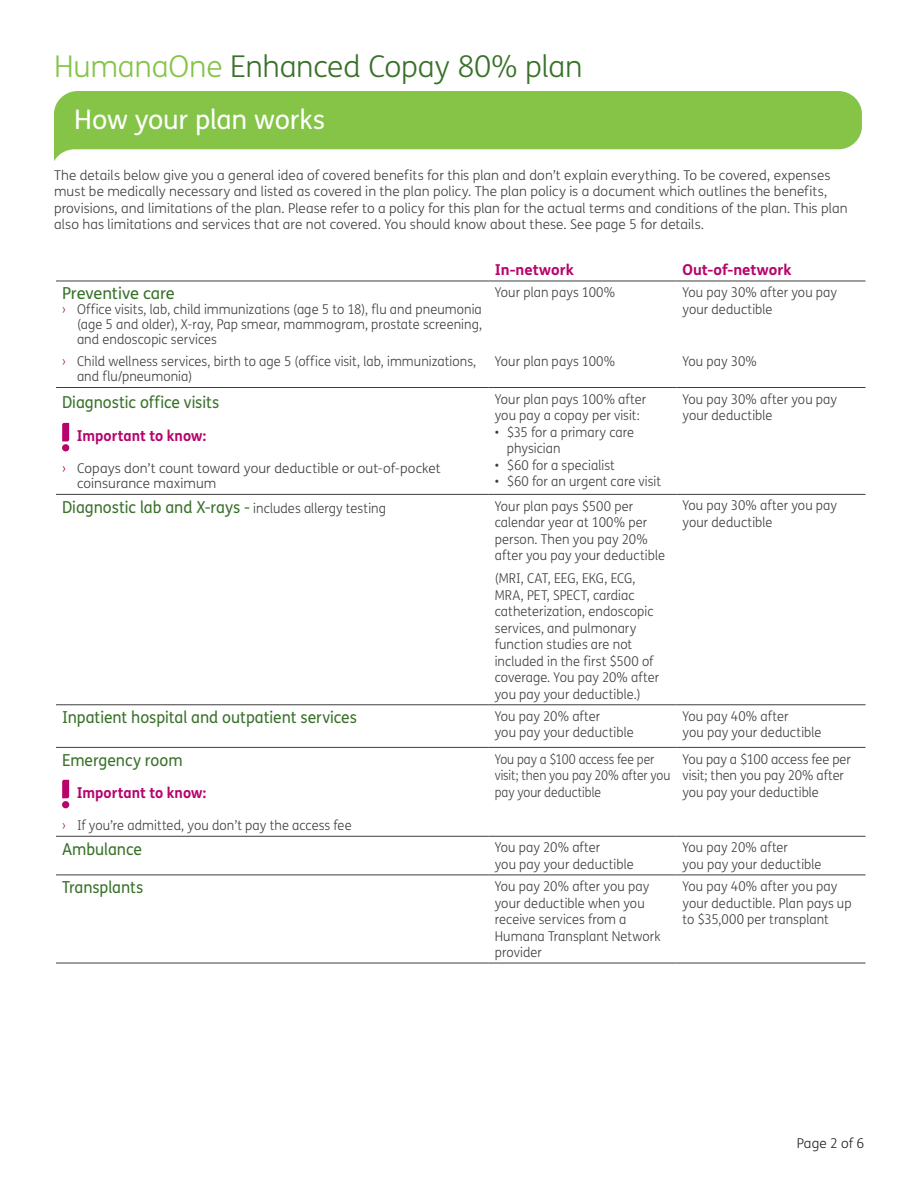
<style>
.page{position:relative;width:918px;height:1188px;background:#fff}
.page>*{position:absolute;margin:0;border:0;box-sizing:border-box;transform-origin:0 0}
.t1{font:300 30px "FS Humana";letter-spacing:-.01em;color:#387129}
.t2{font:27px "FS Humana";letter-spacing:-.01em;color:#fff}
.t3{font:16.5px "FS Humana";letter-spacing:-.005em;color:#387129;scale:.95 1}
.t4{font:16.5px "FS Humana";letter-spacing:-.005em;color:#387129}
.t5{font:700 15px "FS Humana";color:#b7046c;scale:.95 1}
.t6{font:700 15px "FS Humana";color:#b7046c}
.t7{font:300 13.5px/16.5px "FS Humana";letter-spacing:.005em;color:#3e3e3f;scale:.95 1}
.t8{font:300 13.5px/16.5px "FS Humana";letter-spacing:.005em;color:#3e3e3f}
.t9{font:300 13.5px/16.5px "FS Humana";letter-spacing:.005em;color:#3e3e3f;scale:.9 1}
.t10{font:300 13.5px "FS Humana";letter-spacing:.005em;color:#231f20}
.s1{color:#85c447}
.s2{color:#b7046c}
.s3{font-weight:300;font-size:13.5px;color:#3e3e3f}
</style>
<div class="page">
<svg style="left:54px;top:91px;width:808px;height:70px;fill:#85c447"></svg>
<hr style="left:56px;top:704px;width:433px;height:1px;background:#3e3e3f">
<hr style="left:489px;top:704px;width:187px;height:1px;background:#3e3e3f">
<hr style="left:676px;top:704px;width:189px;height:1px;background:#3e3e3f">
<hr style="left:56px;top:747px;width:433px;height:1px;background:#3e3e3f">
<hr style="left:489px;top:747px;width:187px;height:1px;background:#3e3e3f">
<hr style="left:676px;top:747px;width:189px;height:1px;background:#3e3e3f">
<hr style="left:56px;top:836px;width:433px;height:1px;background:#3e3e3f">
<hr style="left:489px;top:836px;width:187px;height:1px;background:#3e3e3f">
<hr style="left:676px;top:836px;width:189px;height:1px;background:#3e3e3f">
<hr style="left:56px;top:875px;width:433px;height:1px;background:#3e3e3f">
<hr style="left:489px;top:875px;width:187px;height:1px;background:#3e3e3f">
<hr style="left:676px;top:875px;width:189px;height:1px;background:#3e3e3f">
<hr style="left:56px;top:963px;width:433px;height:1px;background:#3e3e3f">
<hr style="left:489px;top:963px;width:187px;height:1px;background:#3e3e3f">
<hr style="left:676px;top:963px;width:189px;height:1px;background:#3e3e3f">
<hr style="left:56px;top:281px;width:433px;height:1px;background:#3e3e3f">
<hr style="left:56px;top:387px;width:433px;height:1px;background:#3e3e3f">
<hr style="left:489px;top:281px;width:187px;height:1px;background:#3e3e3f">
<hr style="left:676px;top:281px;width:189px;height:1px;background:#3e3e3f">
<hr style="left:489px;top:387px;width:187px;height:1px;background:#3e3e3f">
<hr style="left:676px;top:387px;width:189px;height:1px;background:#3e3e3f">
<hr style="left:56px;top:494px;width:433px;height:1px;background:#3e3e3f">
<hr style="left:489px;top:494px;width:187px;height:1px;background:#3e3e3f">
<hr style="left:676px;top:494px;width:189px;height:1px;background:#3e3e3f">
<svg style="left:62px;top:423px;width:7px;height:28px"></svg>
<svg style="left:62px;top:780px;width:7px;height:28px"></svg>
<h1 class="t1" style="left:54px;top:46px;width:530px"><span class="s1">HumanaOne</span> Enhanced Copay 80% plan</h1>
<h2 class="t2" style="left:74px;top:101px;width:252px">How your plan works</h2>
<p class="t8" style="left:54px;top:166px;width:795px">The details below give you a general idea of covered benefits for this plan and don’t explain everything. To be covered, expenses must be medically necessary and listed as covered in the plan policy. The plan policy is a document which outlines the benefits, provisions, and limitations of the plan. Please refer to a policy for this plan for the actual terms and conditions of the plan. This plan also has limitations and services that are not covered. You should know about these. See page 5 for details.</p>
<p class="t4" style="left:62px;top:282px;width:114px">Preventive care</p>
<p class="t7" style="left:77px;top:302px;width:428px;line-height:15px;text-align:justify;text-indent:-15px"><span class="s2">›</span> Office visits, lab, child immunizations (age 5 to 18), flu and pneumonia (age 5 and older), X-ray, Pap smear, mammogram, prostate screening, and endoscopic services</p>
<p class="t6" style="left:495px;top:258px;width:80px">In-network</p>
<p class="t6" style="left:683px;top:258px;width:110px">Out-of-network</p>
<p class="t7" style="left:495px;top:284px;width:128px">Your plan pays 100%</p>
<p class="t7" style="left:683px;top:284px;width:164px">You pay 30% after you pay your deductible</p>
<p class="t7" style="left:77px;top:354px;width:422px;line-height:15px;text-indent:-15px"><span class="s2">›</span> Child wellness services, birth to age 5 (office visit, lab, immunizations, and flu/pneumonia)</p>
<p class="t7" style="left:495px;top:353px;width:128px">Your plan pays 100%</p>
<p class="t7" style="left:683px;top:353px;width:80px">You pay 30%</p>
<p class="t3" style="left:62px;top:391px;width:167px">Diagnostic office visits</p>
<p class="t5" style="left:77px;top:424px;width:138px">Important to know:</p>
<p class="t8" style="left:77px;top:461px;width:365px;line-height:15px;text-indent:-15px"><span class="s2">›</span> Copays don’t count toward your deductible or out-of-pocket coinsurance maximum</p>
<p class="t7" style="left:683px;top:390px;width:164px">You pay 30% after you pay your deductible</p>
<p class="t7" style="left:495px;top:390px;width:161px">Your plan pays 100% after you pay a copay per visit:</p>
<p class="t7" style="left:507px;top:423px;width:136px;text-indent:-12px">• $35 for a primary care physician</p>
<p class="t7" style="left:495px;top:456px;width:128px">• $60 for a specialist</p>
<p class="t7" style="left:495px;top:473px;width:177px">• $60 for an urgent care visit</p>
<p class="t3" style="left:62px;top:496px;width:343px">Diagnostic lab and X-rays - <span class="s3">includes allergy testing</span></p>
<p class="t7" style="left:495px;top:497px;width:181px">Your plan pays $500 per calendar year at 100% per person. Then you pay 20% after you pay your deductible</p>
<p class="t7" style="left:495px;top:570px;width:175px">(MRI, CAT, EEG, EKG, ECG,<br>MRA, PET, SPECT, cardiac catheterization, endoscopic services, and pulmonary function studies are not included in the first $500 of coverage. You pay 20% after you pay your deductible.)</p>
<p class="t7" style="left:682px;top:497px;width:164px">You pay 30% after you pay your deductible</p>
<p class="t3" style="left:62px;top:706px;width:312px">Inpatient hospital and outpatient services</p>
<p class="t7" style="left:495px;top:708px;width:148px">You pay 20% after<br>you pay your deductible</p>
<p class="t7" style="left:682px;top:708px;width:148px">You pay 40% after<br>you pay your deductible</p>
<p class="t3" style="left:62px;top:749px;width:128px">Emergency room</p>
<p class="t5" style="left:77px;top:781px;width:138px">Important to know:</p>
<p class="t7" style="left:62px;top:817px;width:306px"><span class="s2">›</span> If you’re admitted, you don’t pay the access fee</p>
<p class="t9" style="left:495px;top:750px;width:197px">You pay a $100 access fee per visit; then you pay 20% after you pay your deductible</p>
<p class="t7" style="left:683px;top:750px;width:179px">You pay a $100 access fee per visit; then you pay 20% after you pay your deductible</p>
<p class="t3" style="left:62px;top:837px;width:86px">Ambulance</p>
<p class="t7" style="left:495px;top:839px;width:148px">You pay 20% after<br>you pay your deductible</p>
<p class="t7" style="left:682px;top:839px;width:148px">You pay 20% after<br>you pay your deductible</p>
<p class="t3" style="left:62px;top:876px;width:87px">Transplants</p>
<p class="t7" style="left:495px;top:878px;width:176px">You pay 20% after you pay your deductible when you receive services from a<br>Humana Transplant Network provider</p>
<p class="t7" style="left:682px;top:878px;width:180px">You pay 40% after you pay your deductible. Plan pays up to $35,000 per transplant</p>
<p class="t10" style="left:797px;top:1134px;width:69px">Page 2 of 6</p>
</div>
